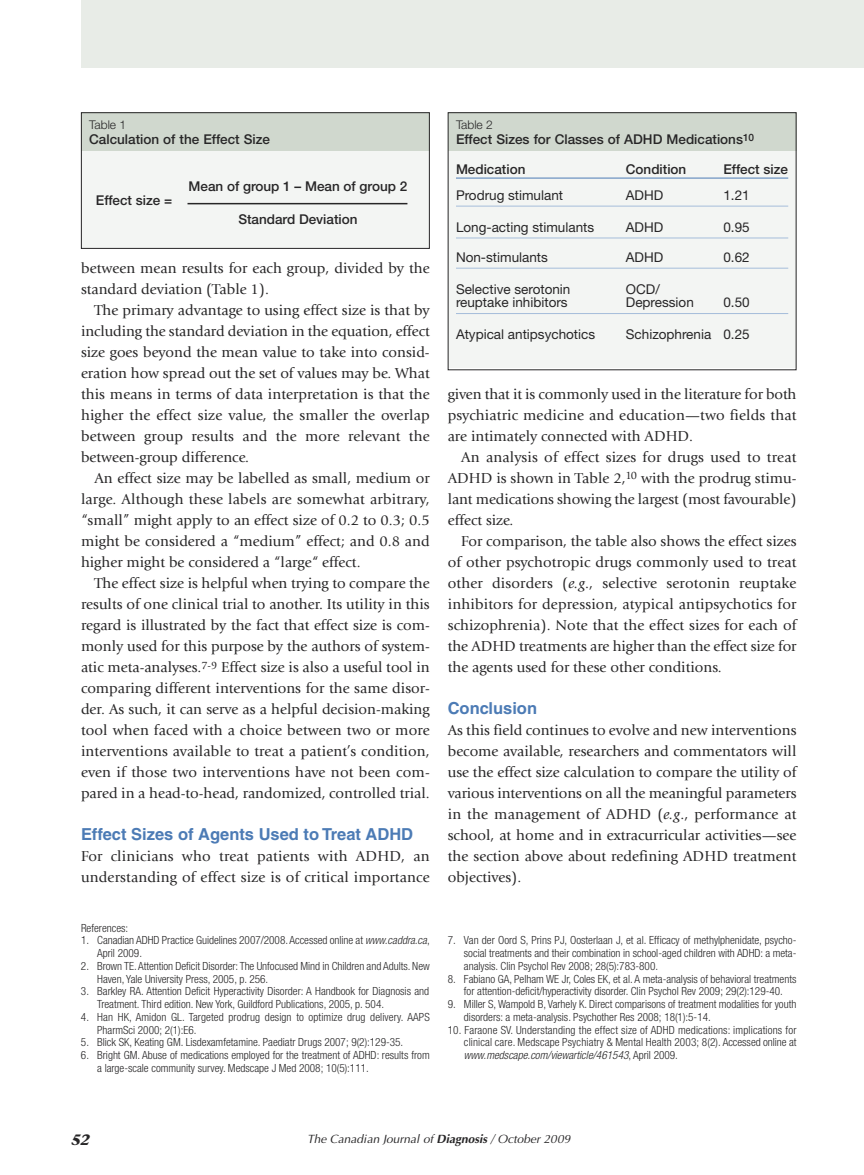
<style>
.page{position:relative;width:864px;height:1175px;background:#fff}
.page>*{position:absolute;margin:0;border:0;box-sizing:border-box;transform-origin:0 0}
.t1{font:700 16.5px "Helvetica";color:#4c7bb5}
.t2{font:15px/21px "Giovanni";color:#272627;text-align:justify}
.t3{font:italic 700 15px "Stone Serif";color:#272627}
.t4{font:13.5px "Helvetica Neue";color:#272627}
.t5{font:500 13.5px "Helvetica Neue";color:#272627}
.t6{font:italic 12px "Optima";color:#272627}
.t7{font:300 12px "Helvetica Neue";color:#272627}
.t8{font:300 condensed 11.25px/12.8px "Helvetica Neue";color:#272627}
.s1{font-style:italic}
.s2{font-weight:700}
</style>
<div class="page">
<div style="left:81px;top:0;width:783px;height:68px;background:#e8ece7"></div>
<div style="left:448px;top:112px;width:348px;height:256px;background:#f3f5f3"></div>
<div style="left:448px;top:112px;width:348px;height:38px;background:#d0d8ce"></div>
<hr style="left:456px;top:178px;width:332px;height:1px;background:#4c7bb5">
<hr style="left:456px;top:206px;width:332px;height:1px;background:#a5bdda">
<hr style="left:456px;top:238px;width:332px;height:1px;background:#a5bdda">
<hr style="left:456px;top:268px;width:332px;height:1px;background:#a5bdda">
<hr style="left:456px;top:313px;width:332px;height:1px;background:#a5bdda">
<div style="left:81px;top:112px;width:349px;height:136px;background:#f3f5f3"></div>
<div style="left:81px;top:112px;width:349px;height:38px;background:#d0d8ce"></div>
<div style="left:81px;top:112px;width:349px;height:137px;border:1px solid #272627"></div>
<hr style="left:188px;top:203px;width:219px;height:1px;background:#272627">
<p class="t7" style="left:89px;top:121px;width:38px">Table 1</p>
<p class="t5" style="left:89px;top:134px;width:182px">Calculation of the Effect Size</p>
<p class="t5" style="left:96px;top:195px;width:78px">Effect size =</p>
<p class="t5" style="left:189px;top:182px;width:220px">Mean of group 1 – Mean of group 2</p>
<p class="t5" style="left:238px;top:214px;width:121px">Standard Deviation</p>
<p class="t2" style="left:81px;top:259px;width:350px">between mean results for each group, divided by the standard deviation (Table 1).</p>
<p class="t2" style="left:81px;top:301px;width:350px;text-indent:14px">The primary advantage to using effect size is that by including the standard deviation in the equation, effect size goes beyond the mean value to take into consid&shy;eration how spread out the set of values may be. What this means in terms of data interpretation is that the higher the effect size value, the smaller the overlap between group results and the more relevant the between-group difference.</p>
<p class="t2" style="left:81px;top:469px;width:350px;text-indent:14px">An effect size may be labelled as small, medium or large. Although these labels are somewhat arbitrary, “small” might apply to an effect size of 0.2 to 0.3; 0.5 might be considered a “medium” effect; and 0.8 and higher might be considered a “large“ effect.</p>
<p class="t2" style="left:81px;top:574px;width:350px;text-indent:14px">The effect size is helpful when trying to compare the results of one clinical trial to another. Its utility in this regard is illustrated by the fact that effect size is com&shy;monly used for this purpose by the authors of system&shy;atic meta-analyses.<sup>7-9</sup> Effect size is also a useful tool in comparing different interventions for the same disor&shy;der. As such, it can serve as a helpful decision-making tool when faced with a choice between two or more interventions available to treat a patient’s condition, even if those two interventions have not been com&shy;pared in a head-to-head, randomized, controlled trial.</p>
<p class="t1" style="left:81px;top:828px;width:334px">Effect Sizes of Agents Used to Treat ADHD</p>
<p class="t2" style="left:81px;top:847px;width:350px">For clinicians who treat patients with ADHD, an understanding of effect size is of critical importance</p>
<p class="t8" style="left:81px;top:922px;width:49px">References:</p>
<p class="t8" style="left:97px;top:935px;width:334px;text-indent:-16px">1. Canadian ADHD Practice Guidelines 2007/2008. Accessed online at <span class="s1">www.caddra.ca</span>,<br>April 2009.</p>
<p class="t8" style="left:97px;top:960px;width:334px;text-indent:-16px">2. Brown TE. Attention Deficit Disorder: The Unfocused Mind in Children and Adults. New<br>Haven, Yale University Press, 2005, p. 256.</p>
<p class="t8" style="left:97px;top:986px;width:334px;text-indent:-16px">3. Barkley RA. Attention Deficit Hyperactivity Disorder: A Handbook for Diagnosis and<br>Treatment. Third edition. New York, Guildford Publications, 2005, p. 504.</p>
<p class="t8" style="left:97px;top:1011px;width:334px;text-indent:-16px">4. Han HK, Amidon GL. Targeted prodrug design to optimize drug delivery. AAPS<br>PharmSci 2000; 2(1):E6.</p>
<p class="t8" style="left:81px;top:1037px;width:324px">5. Blick SK, Keating GM. Lisdexamfetamine. Paediatr Drugs 2007; 9(2):129-35.</p>
<p class="t8" style="left:97px;top:1049px;width:334px;text-indent:-16px">6. Bright GM. Abuse of medications employed for the treatment of ADHD: results from a large-scale community survey. Medscape J Med 2008; 10(5):111.</p>
<p class="t7" style="left:456px;top:121px;width:38px">Table 2</p>
<p class="t5" style="left:456px;top:134px;width:300px">Effect Sizes for Classes of ADHD Medications<sup>10</sup></p>
<p class="t5" style="left:456px;top:165px;width:71px">Medication</p>
<p class="t5" style="left:626px;top:165px;width:62px">Condition</p>
<p class="t5" style="left:723px;top:165px;width:66px">Effect size</p>
<p class="t4" style="left:456px;top:190px;width:109px">Prodrug stimulant</p>
<p class="t4" style="left:626px;top:190px;width:39px">ADHD</p>
<p class="t4" style="left:723px;top:190px;width:28px">1.21</p>
<p class="t4" style="left:456px;top:222px;width:140px">Long-acting stimulants</p>
<p class="t4" style="left:626px;top:222px;width:39px">ADHD</p>
<p class="t4" style="left:723px;top:222px;width:28px">0.95</p>
<p class="t4" style="left:456px;top:252px;width:93px">Non-stimulants</p>
<p class="t4" style="left:626px;top:252px;width:39px">ADHD</p>
<p class="t4" style="left:723px;top:252px;width:28px">0.62</p>
<p class="t4" style="left:456px;top:284px;width:116px">Selective serotonin</p>
<p class="t4" style="left:626px;top:284px;width:35px">OCD/</p>
<p class="t4" style="left:456px;top:297px;width:113px">reuptake inhibitors</p>
<p class="t4" style="left:626px;top:297px;width:69px">Depression</p>
<p class="t4" style="left:723px;top:297px;width:28px">0.50</p>
<p class="t4" style="left:456px;top:329px;width:141px">Atypical antipsychotics</p>
<p class="t4" style="left:626px;top:329px;width:125px">Schizophrenia 0.25</p>
<p class="t2" style="left:448px;top:385px;width:350px">given that it is commonly used in the literature for both psychiatric medicine and education—two fields that are intimately connected with ADHD.</p>
<p class="t2" style="left:448px;top:448px;width:350px;text-indent:14px">An analysis of effect sizes for drugs used to treat ADHD is shown in Table 2,<sup>10</sup> with the prodrug stimu&shy;lant medications showing the largest (most favourable) effect size.</p>
<p class="t2" style="left:448px;top:532px;width:350px;text-indent:14px">For comparison, the table also shows the effect sizes of other psychotropic drugs commonly used to treat other disorders (<span class="s1">e.g</span>., selective serotonin reuptake inhibitors for depression, atypical antipsychotics for schizophrenia). Note that the effect sizes for each of the ADHD treatments are higher than the effect size for the agents used for these other conditions.</p>
<p class="t1" style="left:448px;top:702px;width:91px">Conclusion</p>
<p class="t2" style="left:448px;top:721px;width:350px">As this field continues to evolve and new interventions become available, researchers and commentators will use the effect size calculation to compare the utility of var ious interventions on all the meaningful parameters in the management of ADHD (<span class="s1">e.g</span>., performance at school, at home and in extracurricular activities—see the section above about redefining ADHD treatment objectives).</p>
<p class="t8" style="left:464px;top:935px;width:334px;text-align:justify;text-indent:-16px">7. Van der Oord S, Prins PJ, Oosterlaan J, et al. Efficacy of methylphenidate, psycho&shy;social treatments and their combination in school-aged children with ADHD: a meta&shy;analysis. Clin Psychol Rev 2008; 28(5):783-800.</p>
<p class="t8" style="left:448px;top:973px;width:350px;text-align:center">8. Fabiano GA, Pelham WE Jr, Coles EK, et al. A meta-analysis of behavioral treatments for attention-deficit/hyperactivity disorder. Clin Psychol Rev 2009; 29(2):129-40.</p>
<p class="t8" style="left:464px;top:998px;width:334px;text-indent:-16px">9. Miller S, Wampold B, Varhely K. Direct comparisons of treatment modalities for youth disorders: a meta-analysis. Psychother Res 2008; 18(1):5-14.</p>
<p class="t8" style="left:464px;top:1024px;width:334px;text-align:justify;text-indent:-16px">10. Faraone SV. Understanding the effect size of ADHD medications: implications for clinical care. Medscape Psychiatry &amp; Mental Health 2003; 8(2). Accessed online at <span class="s1">www.medscape.com/viewarticle/461543</span>, A p r i l 2 0 0 9 .</p>
<p class="t3" style="left:71px;top:1134px;width:20px">52</p>
<p class="t6" style="left:307px;top:1134px;width:267px">The Canadian Journal of <span class="s2">Diagnosis</span> / October 2009</p>
</div>
